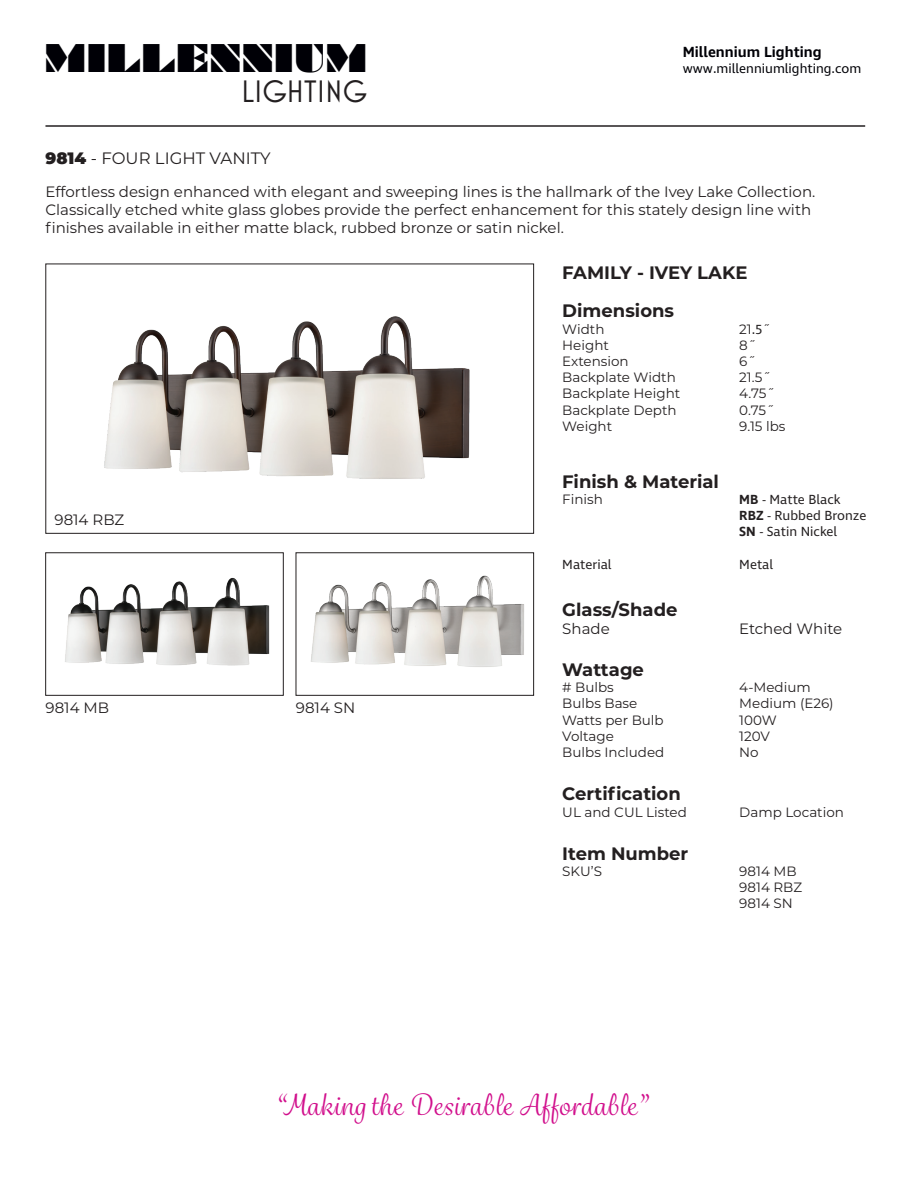
<style>
.page{position:relative;width:918px;height:1188px;background:#fff}
.page>*{position:absolute;margin:0;border:0;box-sizing:border-box;transform-origin:0 0}
.t1{font:36.45px "Braggadocio";color:#000006}
.t2{font:31.5px "Mostra Nuova";color:#231f20}
.t3{font:28.5px "Grafolita Script";letter-spacing:.025em;color:#d10f8c}
.t4{font:700 18px "Montserrat";color:#231f20}
.t5{font:16.5px "Montserrat";color:#231f20}
.t6{font:15px/18px "Montserrat";color:#231f20}
.t7{font:600 15px "Ingra";color:#000006}
.t8{font:13.5px "Montserrat";color:#231f20}
.t9{font:13.5px "Ingra";color:#231f20}
.t10{font:13.5px "Ingra";color:#000006}
.s1{font-weight:900}
.s2{font-family:"Ingra"}
.s3{font-weight:600}
</style>
<div class="page">
<img style="left:104px;top:316px;width:366px;height:163px">
<div style="left:46px;top:264px;width:488px;height:270px;border:1px solid #231f20"></div>
<img style="left:65px;top:577px;width:205px;height:89px">
<div style="left:45px;top:553px;width:239px;height:143px;border:1px solid #231f20"></div>
<img style="left:311px;top:575px;width:213px;height:92px">
<div style="left:296px;top:553px;width:238px;height:143px;border:1px solid #231f20"></div>
<hr style="left:45px;top:125px;width:820px;height:2px;background:#231f20">
<p class="t1" style="left:44px;top:36px;width:325px">MILLENNIUM</p>
<p class="t2" style="left:241px;top:73px;width:128px">LIGHTING</p>
<p class="t5" style="left:45px;top:147px;width:227px"><span class="s1">9814</span> - FOUR LIGHT VANITY</p>
<p class="t7" style="left:683px;top:42px;width:140px">Millennium Lighting</p>
<p class="t10" style="left:683px;top:60px;width:180px">www.millenniumlighting.com</p>
<p class="t6" style="left:45px;top:182px;width:771px">Effortless design enhanced with elegant and sweeping lines is the hallmark of the Ivey Lake Collection.<br>Classically etched white glass globes provide the perfect enhancement for this stately design line with finishes available in either matte black, rubbed bronze or satin nickel.</p>
<p class="t6" style="left:55px;top:510px;width:71px">9814 RBZ</p>
<p class="t6" style="left:46px;top:698px;width:65px">9814 MB</p>
<p class="t6" style="left:296px;top:698px;width:61px">9814 SN</p>
<p class="t4" style="left:562px;top:260px;width:187px">FAMILY - IVEY LAKE</p>
<p class="t4" style="left:562px;top:298px;width:113px">Dimensions</p>
<p class="t8" style="left:562px;top:320px;width:44px">Width</p>
<p class="t8" style="left:739px;top:320px;width:32px">21<span class="s2">.5</span>˝</p>
<p class="t8" style="left:562px;top:336px;width:48px">Height</p>
<p class="t8" style="left:739px;top:336px;width:18px">8˝</p>
<p class="t8" style="left:562px;top:352px;width:68px">Extension</p>
<p class="t8" style="left:739px;top:352px;width:18px">6˝</p>
<p class="t8" style="left:562px;top:368px;width:115px">Backplate Width</p>
<p class="t8" style="left:739px;top:368px;width:33px">21.5˝</p>
<p class="t8" style="left:562px;top:384px;width:119px">Backplate Height</p>
<p class="t8" style="left:739px;top:384px;width:37px">4.75˝</p>
<p class="t8" style="left:562px;top:401px;width:116px">Backplate Depth</p>
<p class="t8" style="left:739px;top:401px;width:36px">0.75˝</p>
<p class="t8" style="left:562px;top:417px;width:51px">Weight</p>
<p class="t8" style="left:739px;top:417px;width:48px">9.15 lbs</p>
<p class="t4" style="left:562px;top:468px;width:158px">Finish &amp; Material</p>
<p class="t8" style="left:562px;top:490px;width:42px">Finish</p>
<p class="t9" style="left:739px;top:491px;width:103px"><span class="s3">MB</span> - Matte Black</p>
<p class="t9" style="left:739px;top:507px;width:129px"><span class="s3">RBZ</span> - Rubbed Bronze</p>
<p class="t9" style="left:739px;top:523px;width:100px"><span class="s3">SN</span> - Satin Nickel</p>
<p class="t9" style="left:562px;top:556px;width:51px">Material</p>
<p class="t9" style="left:739px;top:556px;width:35px">Metal</p>
<p class="t4" style="left:562px;top:597px;width:117px">Glass/Shade</p>
<p class="t6" style="left:562px;top:619px;width:49px">Shade</p>
<p class="t6" style="left:739px;top:619px;width:105px">Etched White</p>
<p class="t4" style="left:562px;top:657px;width:83px">Wattage</p>
<p class="t8" style="left:562px;top:678px;width:53px"># Bulbs</p>
<p class="t8" style="left:739px;top:678px;width:73px">4-Medium</p>
<p class="t8" style="left:562px;top:694px;width:77px">Bulbs Base</p>
<p class="t8" style="left:739px;top:694px;width:96px">Medium (E26)</p>
<p class="t8" style="left:562px;top:710px;width:103px">Watts per Bulb</p>
<p class="t8" style="left:739px;top:710px;width:39px">100W</p>
<p class="t8" style="left:562px;top:727px;width:53px">Voltage</p>
<p class="t8" style="left:739px;top:727px;width:32px">120V</p>
<p class="t8" style="left:562px;top:743px;width:104px">Bulbs Included</p>
<p class="t8" style="left:739px;top:743px;width:21px">No</p>
<p class="t4" style="left:562px;top:781px;width:120px">Certification</p>
<p class="t8" style="left:562px;top:803px;width:126px">UL and CUL Listed</p>
<p class="t8" style="left:739px;top:803px;width:106px">Damp Location</p>
<p class="t4" style="left:562px;top:840px;width:128px">Item Number</p>
<p class="t8" style="left:562px;top:862px;width:41px">SKU’S</p>
<p class="t8" style="left:739px;top:862px;width:59px">9814 MB</p>
<p class="t8" style="left:739px;top:878px;width:64px">9814 RBZ</p>
<p class="t8" style="left:739px;top:894px;width:55px">9814 SN</p>
<p class="t3" style="left:275px;top:1087px;width:373px">“Making the Desirable Affordable”</p>
</div>
